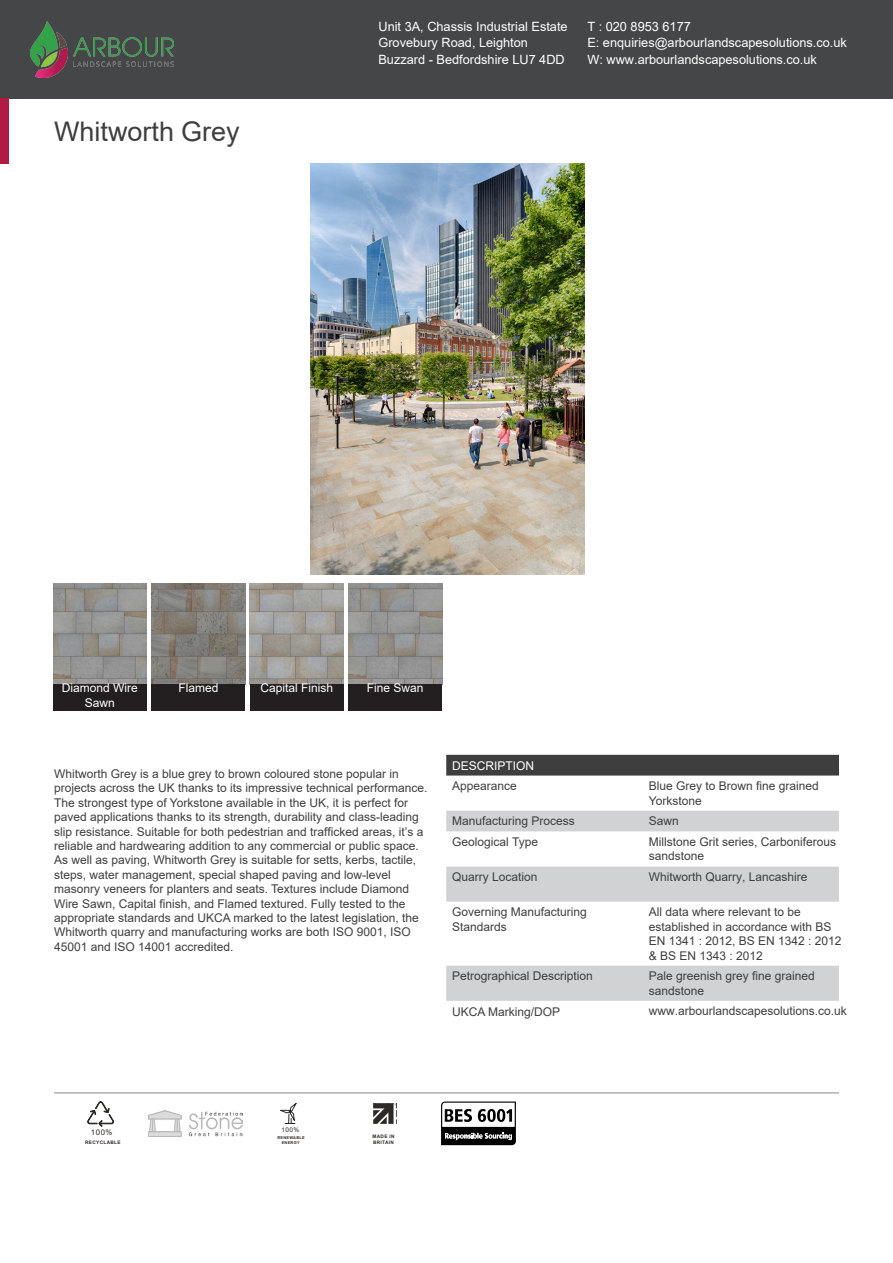
<style>
.page{position:relative;width:893px;height:1263px;background:#fff}
.page>*{position:absolute;margin:0;border:0;box-sizing:border-box;transform-origin:0 0}
.Column_1{font:27px "Arial";color:#3e3e3f}
.Address{font:12.75px/16.5px "Arial";color:#fff}
.Column_1-2{font:12px/14.4px "Arial";color:#3e3e3f}
.Table_Header{font:12px/14.4px "Arial";color:#fff;text-align:center}
.t1{font:7.8px "Arial";color:#2d2926}
.t2{font:6.45px "Arial";color:#2d2926}
.t3{font:700 4.8px/6.4px "Arial";letter-spacing:.075em;color:#2d2926}
.t4{font:700 3.9px/5.2px "Arial";letter-spacing:.075em;color:#2d2926;text-align:center}
</style>
<div class="page">
<div style="left:0;top:0;width:893px;height:98px;background:#454647"></div>
<img style="left:31px;top:21px;width:143px;height:56px">
<div style="left:446px;top:755px;width:393px;height:20px;background:#3e3e3f"></div>
<svg style="left:446px;top:811px;width:393px;height:190px"></svg>
<hr style="left:54px;top:1092px;width:785px;height:1px;background:#939598">
<svg style="left:87px;top:1101px;width:27px;height:26px"></svg>
<img style="left:148px;top:1110px;width:95px;height:26px">
<svg style="left:280px;top:1103px;width:17px;height:21px"></svg>
<svg style="left:373px;top:1104px;width:24px;height:20px"></svg>
<svg style="left:441px;top:1101px;width:75px;height:44px"></svg>
<div style="left:0;top:98px;width:9px;height:66px;background:#b11b43"></div>
<img style="left:310px;top:164px;width:274px;height:411px">
<img style="left:53px;top:583px;width:94px;height:101px">
<img style="left:151px;top:583px;width:94px;height:101px">
<img style="left:250px;top:583px;width:94px;height:101px">
<img style="left:348px;top:583px;width:94px;height:101px">
<div style="left:53px;top:684px;width:94px;height:27px;background:#231f20"></div>
<div style="left:151px;top:684px;width:94px;height:27px;background:#231f20"></div>
<div style="left:250px;top:684px;width:94px;height:27px;background:#231f20"></div>
<div style="left:348px;top:684px;width:94px;height:27px;background:#231f20"></div>
<p class="Column_1" style="left:54px;top:113px;width:187px">Whitworth Grey</p>
<p class="Address" style="left:378px;top:18px;width:191px">Unit 3A, Chassis Industrial Estate<br>Grovebury Road, Leighton<br>Buzzard - Bedfordshire LU7 4DD</p>
<p class="Address" style="left:587px;top:18px;width:261px">T : 020 8953 6177<br>E: enquiries@arbourlandscapesolutions.co.uk<br>W: www.arbourlandscapesolutions.co.uk</p>
<p class="Table_Header" style="left:62px;top:681px;width:78px">Diamond Wire<br>Sawn</p>
<p class="Table_Header" style="left:178px;top:681px;width:42px">Flamed</p>
<p class="Table_Header" style="left:260px;top:681px;width:74px">Capital Finish</p>
<p class="Table_Header" style="left:367px;top:681px;width:58px">Fine Swan</p>
<p class="Column_1-2" style="left:54px;top:766px;width:375px">Whitworth Grey is a blue grey to brown coloured stone popular in projects across the UK thanks to its impressive technical performance.<br>The strongest type of Yorkstone available in the UK, it is perfect for paved applications thanks to its strength, durability and class-leading slip resistance. Suitable for both pedestrian and trafficked areas, it’s a reliable and hardwearing addition to any commercial or public space.<br>As well as paving, Whitworth Grey is suitable for setts, kerbs, tactile, steps, water management, special shaped paving and low-level masonry veneers for planters and seats. Textures include Diamond Wire Sawn, Capital finish, and Flamed textured. Fully tested to the appropriate standards and UKCA marked to the latest legislation, the Whitworth quarry and manufacturing works are both ISO 9001, ISO 45001 and ISO 14001 accredited.</p>
<p class="Table_Header" style="left:452px;top:758px;width:84px">DESCRIPTION</p>
<p class="Column_1-2" style="left:452px;top:779px;width:66px">Appearance</p>
<p class="Column_1-2" style="left:452px;top:814px;width:124px">Manufacturing Process</p>
<p class="Column_1-2" style="left:452px;top:835px;width:87px">Geological Type</p>
<p class="Column_1-2" style="left:452px;top:870px;width:87px">Quarry Location</p>
<p class="Column_1-2" style="left:452px;top:905px;width:136px">Governing Manufacturing<br>Standards</p>
<p class="Column_1-2" style="left:452px;top:969px;width:142px">Petrographical Description</p>
<p class="Column_1-2" style="left:452px;top:1004px;width:110px">UKCA Marking/DOP</p>
<p class="t1" style="left:91px;top:1127px;width:23px">100%</p>
<p class="t3" style="left:85px;top:1139px;width:37px">RECYCLABLE</p>
<p class="t2" style="left:281px;top:1125px;width:19px">100%</p>
<p class="t4" style="left:277px;top:1135px;width:29px">RENEWABLE<br>ENERGY</p>
<p class="t3" style="left:373px;top:1133px;width:24px">MADE IN<br>BRITAIN</p>
<p class="Column_1-2" style="left:649px;top:779px;width:172px">Blue Grey to Brown fine grained<br>Yorkstone</p>
<p class="Column_1-2" style="left:649px;top:811px;width:189px;line-height:20.7px">Sawn<br>Millstone Grit series, Carboniferous</p>
<p class="Column_1-2" style="left:649px;top:846px;width:160px;line-height:20.7px">sandstone<br>Whitworth Quarry, Lancashire</p>
<p class="Column_1-2" style="left:649px;top:905px;width:194px">All data where relevant to be established in accordance with BS<br>EN 1341 : 2012, BS EN 1342 : 2012 &amp; BS EN 1343 : 2012</p>
<p class="Column_1-2" style="left:649px;top:969px;width:168px">Pale greenish grey fine grained sandstone</p>
<p class="Column_1-2" style="left:649px;top:1004px;width:200px">www.arbourlandscapesolutions.co.uk</p>
</div>
